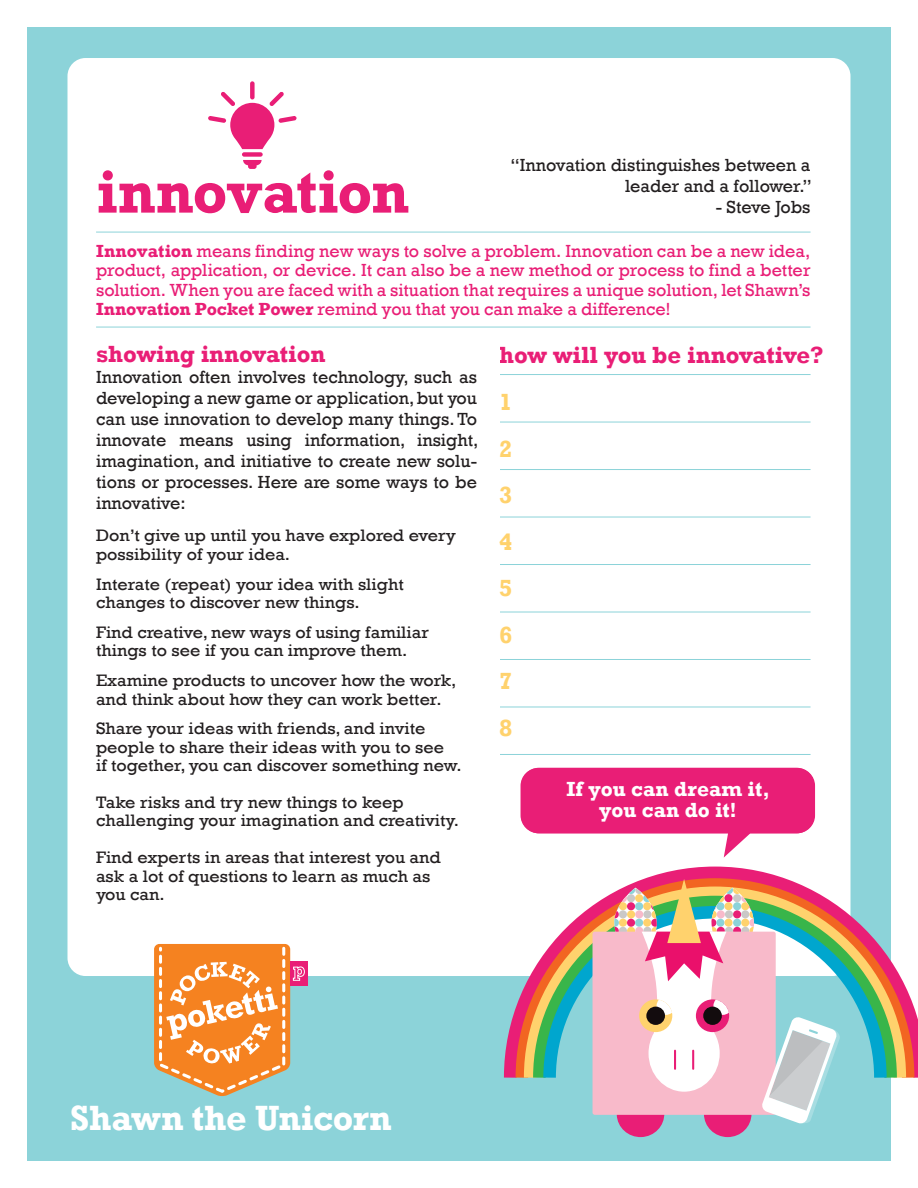
<style>
.page{position:relative;width:918px;height:1188px;background:#fff}
.page>*{position:absolute;margin:0;border:0;box-sizing:border-box;transform-origin:0 0}
.t1{font:700 61.2px "Rockwell";letter-spacing:-.01em;color:#e91e76}
.t2{font:700 36px "Rockwell";letter-spacing:-.01em;color:#fff}
.t3{font:700 24px "Rockwell";color:#e91e76}
.t4{font:700 24px/46.5px "Rockwell";color:#ffd26d;text-align:justify}
.t5{font:700 21px/21px "Rockwell";letter-spacing:.005em;color:#fff;text-align:center}
.t6{font:18px/21px "Rockwell";color:#231f20;text-align:justify}
.t7{font:18px/19.5px "Rockwell";letter-spacing:-.005em;color:#e91e76;text-align:justify}
.t8{font:16.95px/18.5px "Rockwell";color:#231f20;scale:1.06 1}
.s1{font-weight:700}
</style>
<div class="page">
<div style="left:27px;top:27px;width:864px;height:1134px;background:#8cd3d9"></div>
<div style="left:68px;top:58px;width:782px;height:918px;background:#fff;border-radius:18px"></div>
<hr style="left:96px;top:232px;width:715px;height:1px;background:#8cd3d9">
<hr style="left:96px;top:327px;width:715px;height:1px;background:#8cd3d9">
<hr style="left:96px;top:422px;width:715px;height:1px;background:#8cd3d9">
<hr style="left:96px;top:469px;width:715px;height:1px;background:#8cd3d9">
<hr style="left:96px;top:517px;width:715px;height:1px;background:#8cd3d9">
<hr style="left:96px;top:564px;width:715px;height:1px;background:#8cd3d9">
<hr style="left:96px;top:754px;width:715px;height:1px;background:#8cd3d9">
<hr style="left:96px;top:612px;width:715px;height:1px;background:#8cd3d9">
<hr style="left:96px;top:659px;width:715px;height:1px;background:#8cd3d9">
<hr style="left:96px;top:707px;width:715px;height:1px;background:#8cd3d9">
<svg style="left:521px;top:768px;width:293px;height:90px"></svg>
<div style="left:521px;top:768px;width:294px;height:65px;background:#e91e76;border-radius:18px"></div>
<hr style="left:96px;top:374px;width:715px;height:1px;background:#8cd3d9">
<div style="left:96px;top:336px;width:403px;height:628px;background:#fff"></div>
<div style="left:290px;top:962px;width:18px;height:24px;background:#e91e76"></div>
<svg style="left:154px;top:944px;width:151px;height:152px"></svg>
<div style="left:242px;top:152px;width:21px;height:5px;background:#e91e76;border-radius:2px"></div>
<svg style="left:243px;top:160px;width:19px;height:9px"></svg>
<div style="left:250px;top:81px;width:5px;height:18px;background:#e91e76;border-radius:2px"></div>
<svg style="left:208px;top:92px;width:89px;height:57px"></svg>
<svg style="left:503px;top:860px;width:348px;height:218px"></svg>
<svg style="left:509px;top:872px;width:409px;height:206px"></svg>
<svg style="left:518px;top:880px;width:394px;height:198px"></svg>
<svg style="left:527px;top:889px;width:376px;height:189px"></svg>
<svg style="left:537px;top:900px;width:356px;height:190px"></svg>
<div style="left:616px;top:1090px;width:49px;height:48px;background:#e91e76;border-radius:50%"></div>
<div style="left:704px;top:1091px;width:47px;height:46px;background:#e91e76;border-radius:50%"></div>
<div style="left:593px;top:932px;width:183px;height:183px;background:#f8baca;border-radius:2px"></div>
<svg style="left:610px;top:879px;width:144px;height:213px"></svg>
<svg style="left:761px;top:1016px;width:79px;height:108px"></svg>
<h1 class="t1" style="left:96px;top:155px;width:315px">innovation</h1>
<p class="t6" style="left:511px;top:155px;width:303px;text-align:right">“Innovation distinguishes between a leader and a follower.”</p>
<p class="t6" style="left:716px;top:197px;width:96px">- Steve Jobs</p>
<p class="t7" style="left:96px;top:241px;width:716px"><span class="s1">Innovation</span> means finding new ways to solve a problem. Innovation can be a new idea, product, application, or device. It can also be a new method or process to find a better solution. When you are faced with a situation that requires a unique solution, let Shawn’s <span class="s1">Innovation Pocket Power</span> remind you that you can make a difference!</p>
<h3 class="t3" style="left:96px;top:339px;width:231px">showing innovation</h3>
<p class="t6" style="left:96px;top:367px;width:384px">Innovation often involves technology, such as developing a new game or application, but you can use innovation to develop many things. To innovate means using information, insight, imagination, and initiative to create new solu&shy;tions or processes. Here are some ways to be innovative:</p>
<h3 class="t3" style="left:499px;top:340px;width:326px">how will you be innovative?</h3>
<h3 class="t4" style="left:499px;top:379px;width:15px">1<br>2<br>3<br>4<br>5<br>6<br>7<br>8</h3>
<p class="t8" style="left:96px;top:527px;width:341px">Don’t give up until you have explored every possibility of your idea.</p>
<p class="t8" style="left:96px;top:575px;width:292px">Interate (repeat) your idea with slight changes to discover new things.</p>
<p class="t8" style="left:96px;top:623px;width:315px">Find creative, new ways of using familiar things to see if you can improve them.</p>
<p class="t8" style="left:96px;top:671px;width:341px">Examine products to uncover how the work, and think about how they can work better.</p>
<p class="t8" style="left:96px;top:720px;width:346px">Share your ideas with friends, and invite people to share their ideas with you to see<br>if together, you can discover something new.</p>
<p class="t8" style="left:96px;top:793px;width:344px">Take risks and try new things to keep challenging your imagination and creativity.</p>
<p class="t8" style="left:96px;top:849px;width:327px">Find experts in areas that interest you and ask a lot of questions to learn as much as you can.</p>
<p class="t5" style="left:566px;top:778px;width:205px">If you can dream it, you can do it!</p>
<h2 class="t2" style="left:70px;top:1096px;width:323px">Shawn the Unicorn</h2>
</div>
